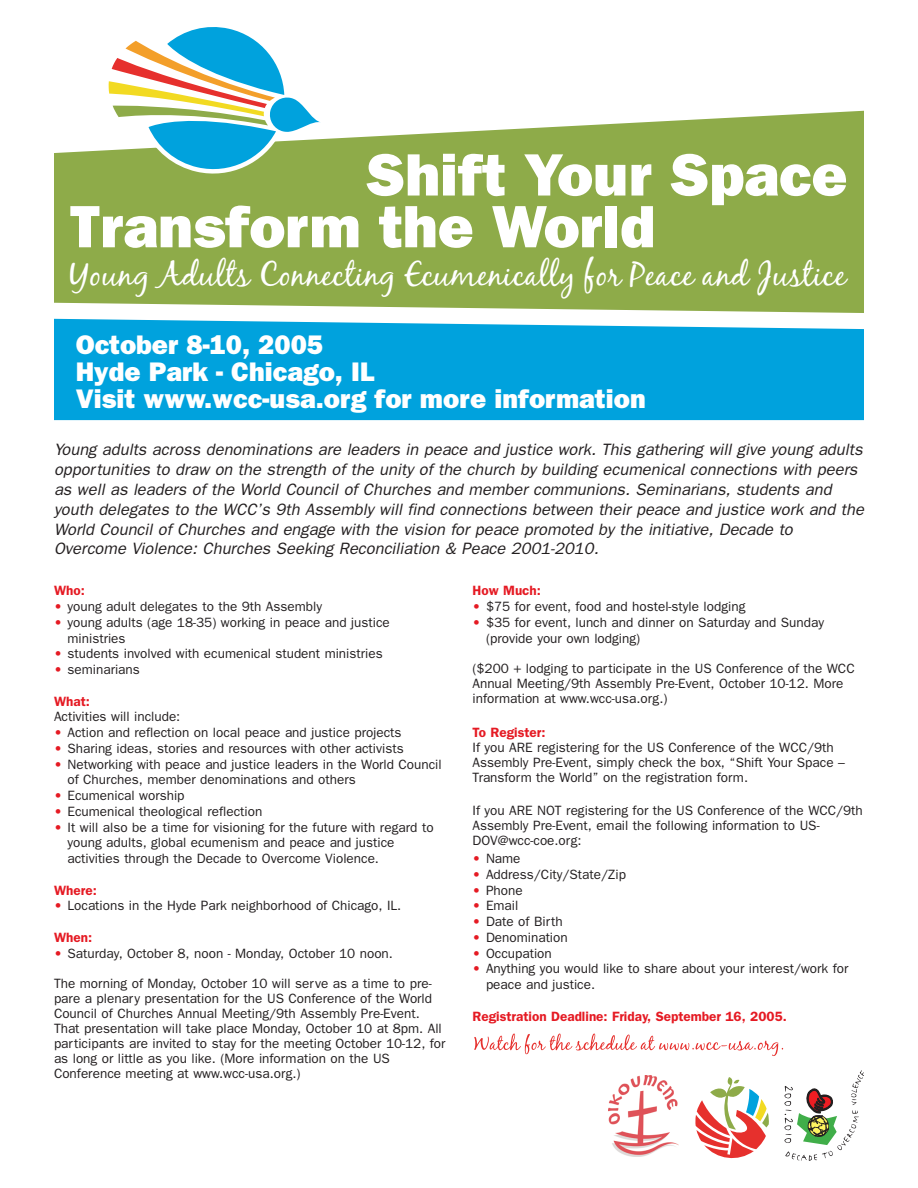
<style>
.page{position:relative;width:918px;height:1188px;background:#fff}
.page>*{position:absolute;margin:0;border:0;box-sizing:border-box;transform-origin:0 0}
.t1{font:800 60px/51.8px "Franklin Gothic";color:#fff}
.t2{font:33px "Black Jack";letter-spacing:.01em;color:#fff}
.t3{font:800 27px/27px "Franklin Gothic";color:#fff}
.t4{font:italic 16.5px/19.8px "Franklin Gothic";color:#231f20}
.t5{font:13.5px/15px "Franklin Gothic";color:#231f20}
.t6{font:600 13.5px "Franklin Gothic";color:#e51a23}
.s1{color:#e51a23}
</style>
<div class="page">
<div style="left:54px;top:319px;width:810px;height:101px;background:#00a2dd"></div>
<svg style="left:54px;top:111px;width:810px;height:202px;background:#98b25a"></svg>
<svg style="left:109px;top:27px;width:212px;height:152px"></svg>
<svg style="left:784px;top:1070px;width:80px;height:91px"></svg>
<svg style="left:695px;top:1077px;width:74px;height:81px"></svg>
<img style="left:608px;top:1076px;width:71px;height:81px">
<svg style="left:474px;top:1034px;width:309px;height:22px"></svg>
<h1 class="t1" style="left:70px;top:149px;width:779px;text-indent:296px">Shift Your Space<br>Transform the World</h1>
<h2 class="t2" style="left:70px;top:256px;width:778px">Young Adults Connecting Ecumenically for Peace and Justice</h2>
<h3 class="t3" style="left:76px;top:331px;width:571px">October 8-10, 2005<br>Hyde Park Chicago IL<br>Visit www.wcc usa org for more information</h3>
<p class="t4" style="left:54px;top:440px;width:811px">Young adults across denominations are leaders in peace and justice work. This gathering will give young adults opportunities to draw on the strength of the unity of the church by building ecumenical connections with peers as well as leaders of the World Council of Churches and member communions. Seminarians, students and youth delegates to the WCC’s 9th Assembly will find connections between their peace and justice work and the World Council of Churches and engage with the vision for peace promoted by the initiative, Decade to Overcome Violence: Churches Seeking Reconciliation &amp; Peace 2001-2010.</p>
<p class="t6" style="left:54px;top:583px;width:32px">Who:</p>
<p class="t5" style="left:54px;top:599px;width:270px"><span class="s1">•</span> young adult delegates to the 9th Assembly</p>
<p class="t5" style="left:68px;top:614px;width:324px;line-height:15.8px;text-indent:-14px"><span class="s1">•</span> young adults (age 18-35) working in peace and justice ministries</p>
<p class="t5" style="left:54px;top:646px;width:330px"><span class="s1">•</span> students involved with ecumenical student ministries</p>
<p class="t5" style="left:54px;top:662px;width:87px"><span class="s1">•</span> seminarians</p>
<p class="t6" style="left:54px;top:693px;width:37px">What:</p>
<p class="t5" style="left:54px;top:709px;width:128px">Activities will include:</p>
<p class="t5" style="left:54px;top:725px;width:349px"><span class="s1">•</span> Action and reflection on local peace and justice projects</p>
<p class="t5" style="left:54px;top:741px;width:351px"><span class="s1">•</span> Sharing ideas, stories and resources with other activists</p>
<p class="t5" style="left:68px;top:756px;width:376px;line-height:15.8px;text-indent:-14px"><span class="s1">•</span> Networking with peace and justice leaders in the World Council of Churches, member denominations and others</p>
<p class="t5" style="left:54px;top:788px;width:132px"><span class="s1">•</span> Ecumenical worship</p>
<p class="t5" style="left:54px;top:804px;width:210px"><span class="s1">•</span> Ecumenical theological reflection</p>
<p class="t5" style="left:67px;top:819px;width:368px;line-height:15.8px;text-indent:-13px"><span class="s1">•</span> It will also be a time for visioning for the future with regard to young adults, global ecumenism and peace and justice activities through the Decade to Overcome Violence.</p>
<p class="t6" style="left:54px;top:882px;width:44px">Where:</p>
<p class="t5" style="left:54px;top:898px;width:349px"><span class="s1">•</span> Locations in the Hyde Park neighborhood of Chicago, IL.</p>
<p class="t6" style="left:54px;top:929px;width:40px">When:</p>
<p class="t5" style="left:54px;top:945px;width:340px"><span class="s1">•</span> Saturday, October 8, noon - Monday, October 10 noon.</p>
<p class="t5" style="left:54px;top:976px;width:393px">The morning of Monday, October 10 will serve as a time to pre&shy;pare a plenary presentation for the US Conference of the World Council of Churches Annual Meeting/9th Assembly Pre-Event.<br>That presentation will take place Monday, October 10 at 8pm. All participants are invited to stay for the meeting October 10-12, for as long or little as you like. (More information on the US Conference meeting at www.wcc-usa.org.)</p>
<p class="t6" style="left:472px;top:583px;width:70px">How Much:</p>
<p class="t5" style="left:472px;top:599px;width:274px"><span class="s1">•</span> $75 for event, food and hostel-style lodging</p>
<p class="t5" style="left:486px;top:614px;width:340px;line-height:15.8px;text-indent:-14px"><span class="s1">•</span> $35 for event, lunch and dinner on Saturday and Sunday (provide your own lodging)</p>
<p class="t5" style="left:472px;top:661px;width:384px">($200 + lodging to participate in the US Conference of the WCC<br>Annual Meeting/9th Assembly Pre-Event, October 10-12. More information at www.wcc-usa.org.)</p>
<p class="t6" style="left:472px;top:724px;width:75px">To Register:</p>
<p class="t5" style="left:472px;top:740px;width:374px">If you ARE registering for the US Conference of the WCC/9th<br>Assembly Pre-Event, simply check the box, “Shift Your Space –<br>Transform the World” on the registration form.</p>
<p class="t5" style="left:472px;top:803px;width:392px">If you ARE NOT registering for the US Conference of the WCC/9th<br>Assembly Pre-Event, email the following information to US-<br>DOV@wcc-coe.org:</p>
<p class="t5" style="left:472px;top:851px;width:50px"><span class="s1">•</span> Name</p>
<p class="t5" style="left:472px;top:867px;width:155px"><span class="s1">•</span> Address/City/State/Zip</p>
<p class="t5" style="left:472px;top:882px;width:52px"><span class="s1">•</span> Phone</p>
<p class="t5" style="left:472px;top:898px;width:47px"><span class="s1">•</span> Email</p>
<p class="t5" style="left:472px;top:914px;width:92px"><span class="s1">•</span> Date of Birth</p>
<p class="t5" style="left:472px;top:930px;width:97px"><span class="s1">•</span> Denomination</p>
<p class="t5" style="left:472px;top:945px;width:81px"><span class="s1">•</span> Occupation</p>
<p class="t5" style="left:486px;top:961px;width:364px;line-height:15.8px;text-indent:-14px"><span class="s1">•</span> Anything you would like to share about your interest/work for peace and justice.</p>
<p class="t6" style="left:472px;top:1008px;width:316px">Registration Deadline: Friday, September 16, 2005.</p>
</div>
